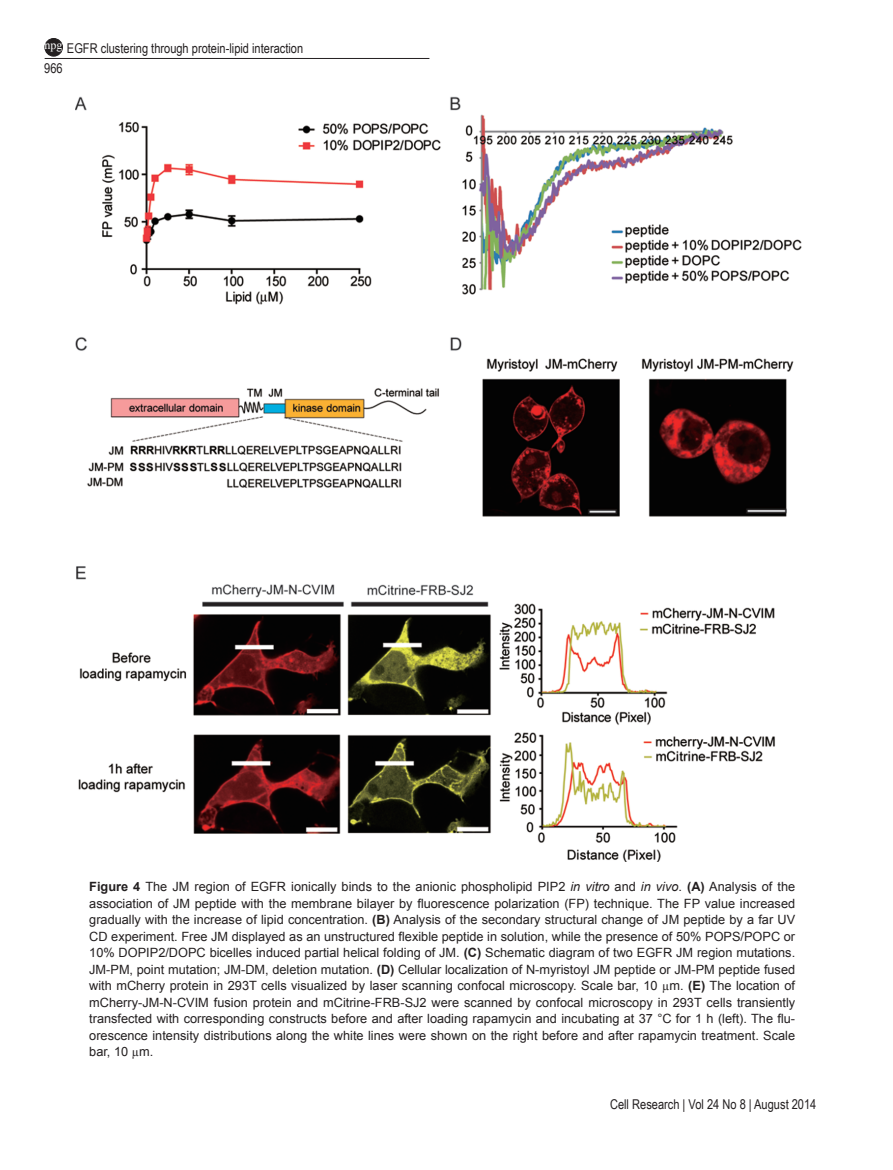
<style>
.page{position:relative;width:893px;height:1170px;background:#fff}
.page>*{position:absolute;margin:0;border:0;box-sizing:border-box;transform-origin:0 0}
.t1{font:13.5px "Arial Narrow";color:#231f20}
.t2{font:12.75px/16.5px "Arial";color:#231f20;text-align:justify}
.t3{font:12.75px/16.5px "Arial MT2";color:#231f20}
.t4{font:12px "Times New Roman";color:#fff}
.s1{font-weight:700}
.s2{font-style:italic}
.s3{font-family:"Arial";font-weight:700}
.s4{font-family:"Arial"}
.s5{font-family:"Times New Roman"}
</style>
<div class="page">
<hr style="left:45px;top:58px;width:384px;height:1px;background:#231f20">
<div style="left:45px;top:38px;width:17px;height:18px;background:#231f20;border-radius:50%"></div>
<div style="left:45px;top:38px;width:18px;height:18px;border:1px solid #231f20;border-radius:50%"></div>
<img style="left:75px;top:96px;width:727px;height:765px">
<p class="t1" style="left:67px;top:39px;width:238px">EGFR clustering through protein-lipid interaction</p>
<p class="t4" style="left:45px;top:37px;width:20px">npg</p>
<p class="t1" style="left:44px;top:58px;width:20px">966</p>
<p class="t2" style="left:89px;top:878px;width:707px"><span class="s1">Figure 4</span> The JM region of EGFR ionically binds to the anionic phospholipid PIP2 <span class="s2">in vitro</span> and <span class="s2">in vivo</span>. <span class="s1">(A)</span> Analysis of the</p>
<p class="t3" style="left:89px;top:895px;width:707px">association of JM peptide with the membrane bilayer by fluorescence polarization (FP) technique. The FP value increased</p>
<p class="t2" style="left:89px;top:911px;width:707px">gradually with the increase of lipid concentration. <span class="s1">(B)</span> Analysis of the secondary structural change of JM peptide by a far UV</p>
<p class="t3" style="left:89px;top:928px;width:707px">CD experiment. Free JM displayed as an unstructured flexible peptide in solution, while the presence of 50% POPS/POPC or<br>10% DOPIP2/DOPC bicelles induced partial helical folding of JM. <span class="s3">(C)</span> <span class="s4">Schematic diagram of two EGFR JM region mutations.</span></p>
<p class="t2" style="left:89px;top:961px;width:707px">JM-PM, point mutation; JM-DM, deletion mutation. <span class="s1">(D)</span> Cellular localization of N-myristoyl JM peptide or JM-PM peptide fused with mCherry protein in 293T cells visualized by laser scanning confocal microscopy. Scale bar, 10 <span class="s5">µ</span>m. <span class="s1">(E)</span> The location of mCherry-JM-N-CVIM fusion protein and mCitrine-FRB-SJ2 were scanned by confocal microscopy in 293T cells transiently</p>
<p class="t3" style="left:89px;top:1010px;width:707px">transfected with corresponding constructs before and after loading rapamycin and incubating at 37 °C for 1 h (left). The flu<span class="s4">-</span></p>
<p class="t2" style="left:89px;top:1027px;width:707px">orescence intensity distributions along the white lines were shown on the right before and after rapamycin treatment. Scale bar, 10 <span class="s5">µ</span>m.</p>
<p class="t1" style="left:610px;top:1094px;width:208px">Cell Research | Vol 24 No 8 | August 2014</p>
</div>
